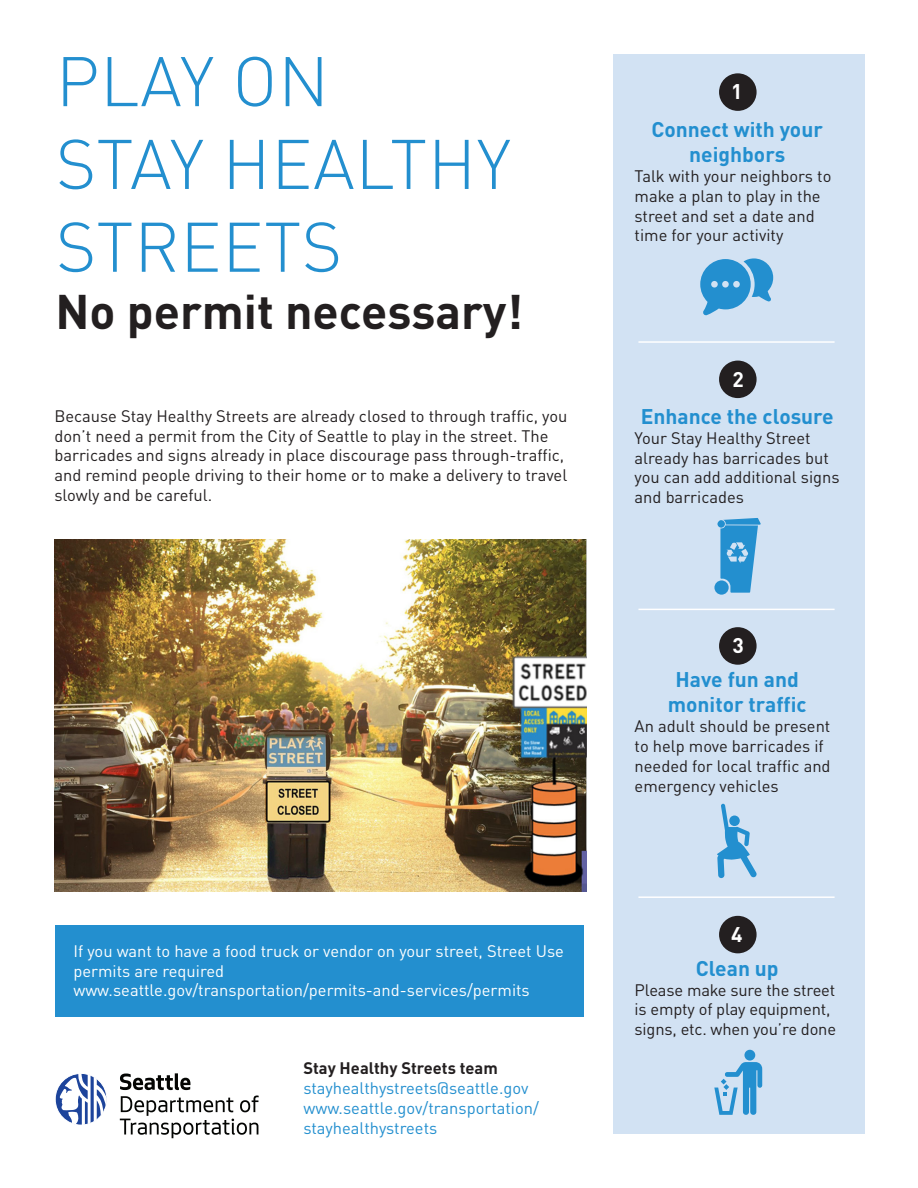
<style>
.page{position:relative;width:918px;height:1188px;background:#fff}
.page>*{position:absolute;margin:0;border:0;box-sizing:border-box;transform-origin:0 0}
.t1{font:300 69px/82.8px "DIN Pro";letter-spacing:.01em;color:#238fcf}
.t2{font:700 48px "DIN Pro";color:#231f20}
.t3{font:700 21px/25.2px "DIN Pro";color:#238fcf;text-align:center}
.t4{font:700 21px "DIN Pro";color:#fff}
.t5{font:16.5px/19.8px "DIN Pro";color:#231f20}
.t6{font:16.5px/19.8px "DIN Pro";color:#fff}
.t7{font:16.5px/19.8px "DIN Pro";color:#238fcf}
.t8{font:700 16.5px "DIN Pro";color:#231f20}
</style>
<div class="page">
<div style="left:56px;top:925px;width:528px;height:91px;background:#238fcf"></div>
<div style="left:613px;top:54px;width:251px;height:1080px;background:#d2e2f3"></div>
<svg style="left:120px;top:1096px;width:139px;height:42px"></svg>
<svg style="left:120px;top:1073px;width:70px;height:17px"></svg>
<svg style="left:55px;top:1073px;width:52px;height:52px"></svg>
<svg style="left:60px;top:1073px;width:47px;height:52px"></svg>
<div style="left:719px;top:73px;width:38px;height:38px;background:#231f20;border-radius:50%"></div>
<svg style="left:700px;top:258px;width:73px;height:58px"></svg>
<div style="left:719px;top:361px;width:38px;height:37px;background:#231f20;border-radius:50%"></div>
<div style="left:719px;top:627px;width:38px;height:38px;background:#231f20;border-radius:50%"></div>
<div style="left:719px;top:916px;width:38px;height:37px;background:#231f20;border-radius:50%"></div>
<svg style="left:717px;top:804px;width:40px;height:74px"></svg>
<div style="left:744px;top:1050px;width:11px;height:11px;background:#238fcf;border-radius:50%"></div>
<svg style="left:714px;top:1062px;width:48px;height:53px"></svg>
<hr style="left:638px;top:341px;width:197px;height:2px;background:#fff">
<hr style="left:638px;top:609px;width:197px;height:1px;background:#fff">
<hr style="left:638px;top:896px;width:197px;height:2px;background:#fff">
<svg style="left:714px;top:580px;width:15px;height:15px"></svg>
<svg style="left:717px;top:518px;width:44px;height:75px"></svg>
<img style="left:54px;top:539px;width:532px;height:353px">
<p class="t1" style="left:56px;top:34px;width:457px">PLAY ON<br>STAY HEALTHY<br>STREETS</p>
<p class="t2" style="left:56px;top:272px;width:469px">No permit necessary!</p>
<p class="t5" style="left:54px;top:404px;width:515px">Because Stay Healthy Streets are already closed to through traffic, you don’t need a permit from the City of Seattle to play in the street. The barricades and signs already in place discourage pass through-traffic, and remind people driving to their home or to make a delivery to travel slowly and be careful.</p>
<p class="t6" style="left:73px;top:939px;width:492px">If you want to have a food truck or vendor on your street, Street Use permits are required www.seattle.gov/transportation/permits-and-services/permits</p>
<p class="t8" style="left:303px;top:1055px;width:196px">Stay Healthy Streets team</p>
<p class="t7" style="left:303px;top:1077px;width:226px">stayhealthystreets@seattle.gov</p>
<p class="t7" style="left:303px;top:1096px;width:237px">www.seattle.gov/transportation/ stayhealthystreets</p>
<p class="t4" style="left:731px;top:74px;width:13px">1</p>
<p class="t3" style="left:651px;top:114px;width:173px">Connect with your neighbors</p>
<p class="t5" style="left:635px;top:164px;width:198px">Talk with your neighbors to make a plan to play in the street and set a date and time for your activity</p>
<p class="t4" style="left:733px;top:361px;width:13px">2</p>
<p class="t3" style="left:641px;top:401px;width:195px">Enhance the closure</p>
<p class="t5" style="left:635px;top:426px;width:207px">Your Stay Healthy Street already has barricades but you can add additional signs and barricades</p>
<p class="t4" style="left:733px;top:628px;width:13px">3</p>
<p class="t3" style="left:668px;top:665px;width:140px">Have fun and monitor traffic</p>
<p class="t5" style="left:635px;top:715px;width:198px">An adult should be present to help move barricades if needed for local traffic and emergency vehicles</p>
<p class="t4" style="left:731px;top:917px;width:13px">4</p>
<p class="t3" style="left:696px;top:953px;width:85px">Clean up</p>
<p class="t5" style="left:635px;top:978px;width:203px">Please make sure the street is empty of play equipment, signs, etc. when you’re done</p>
</div>
